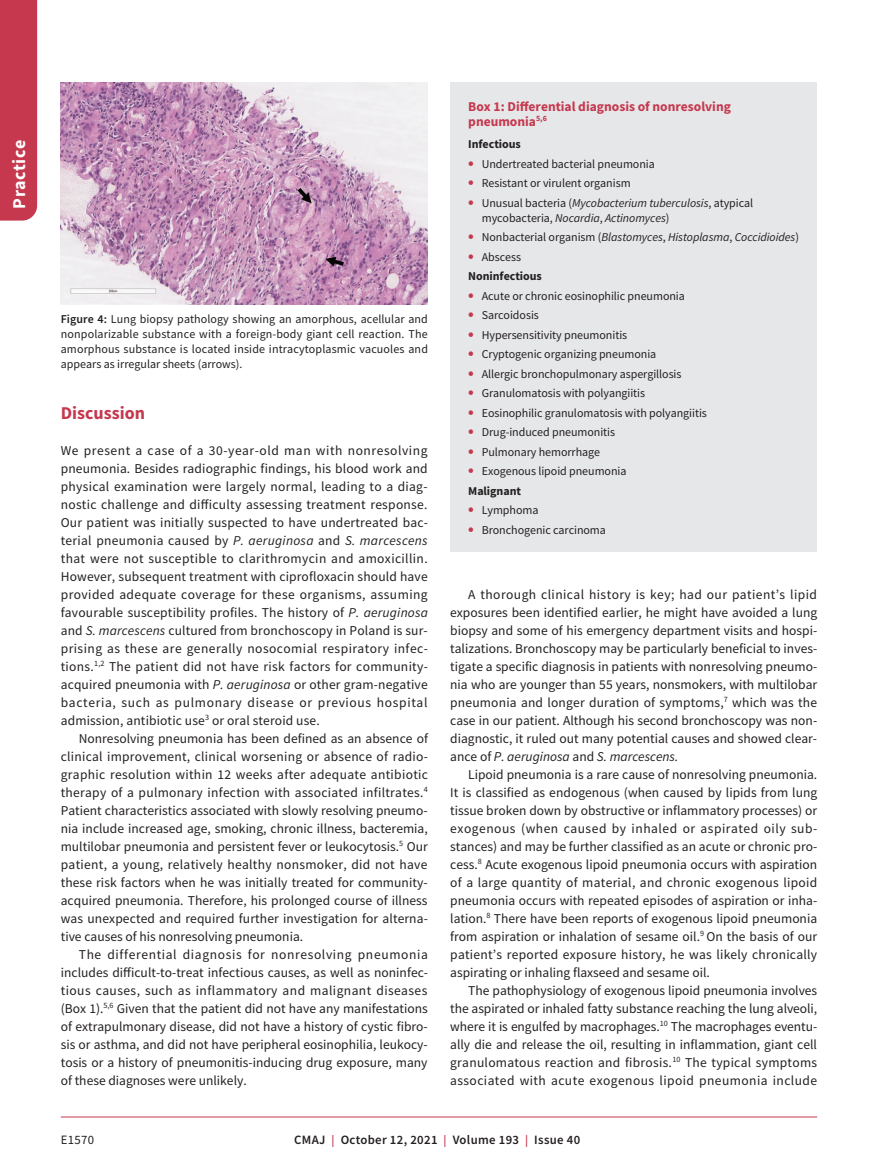
<style>
.page{position:relative;width:878px;height:1175px;background:#fff}
.page>*{position:absolute;margin:0;border:0;box-sizing:border-box;transform-origin:0 0}
.t1{font:700 18px "Source Sans Pro";color:#c5384e}
.t2{font:700 18px "Source Sans Pro";letter-spacing:.025em;color:#fff}
.t3{font:13.5px/18px "Source Sans Pro";color:#231f20;text-align:justify}
.t4{font:700 13.5px/15px "Source Sans Pro";color:#c5384e}
.t5{font:600 12.75px "Source Sans Pro";letter-spacing:.025em;color:#231f20}
.t6{font:12.75px "Source Sans Pro";letter-spacing:.025em;color:#231f20}
.t7{font:12px/15px "Source Sans Pro";letter-spacing:-.005em;color:#231f20;text-align:justify}
.t8{font:italic 12px/15px "Source Sans Pro";letter-spacing:-.005em;color:#231f20}
.t9{font:700 12px/19.5px "Source Sans Pro";letter-spacing:-.005em;color:#231f20}
.s1{font-weight:600}
.s2{font-style:italic}
.s3{font-weight:700;font-size:16.5px;color:#c5384e}
.s4{font-weight:700;font-style:normal;font-size:16.5px;color:#c5384e}
.s5{font-style:normal}
.s6{font-size:16.5px;color:#c5384e}
.s7{font-weight:400}
.s8{font-weight:700}
.s9{font-size:12px;color:#c5384e}
</style>
<div class="page">
<div style="left:0;top:0;width:37px;height:220px;background:#c5384e"></div>
<hr style="left:61px;top:1116px;width:756px;height:1px;background:#c5384e">
<img style="left:61px;top:82px;width:367px;height:222px">
<div style="left:450px;top:82px;width:367px;height:470px;background:#e6e7e9"></div>
<h1 class="t2" style="left:7px;top:208px;width:70px;rotate:-90deg">Practice</h1>
<p class="t7" style="left:61px;top:311px;width:369px"><span class="s1">Figure 4:</span> Lung biopsy pathology showing an amorphous, acellular and nonpolarizable substance with a foreign-body giant cell reaction. The amorphous substance is located inside intracytoplasmic vacuoles and appears as irregular sheets (arrows).</p>
<h1 class="t1" style="left:61px;top:400px;width:86px">Discussion</h1>
<p class="t3" style="left:61px;top:441px;width:368px">We present a case of a 30-year-old man with nonresolving pneumonia. Besides radiographic findings, his blood work and physical examination were largely normal, leading to a diag&shy;nostic challenge and difficulty assessing treatment response.<br>Our patient was initially suspected to have undertreated bac&shy;terial pneumonia caused by <span class="s2">P. aeruginosa</span> and <span class="s2">S. marcescens </span>that were not susceptible to clarithromycin and amoxicillin.<br>However, subsequent treatment with ciprofloxacin should have provided adequate coverage for these organisms, assuming favourable susceptibility profiles. The history of <span class="s2">P. aeruginosa </span>and <span class="s2">S. marcescens</span> cultured from bronchoscopy in Poland is sur&shy;prising as these are generally nosocomial respiratory infec&shy;tions.<sup>1,2</sup> The patient did not have risk factors for community&shy;acquired pneumonia with <span class="s2">P. aeruginosa</span> or other gram-negative bacteria, such as pulmonary disease or previous hospital admission, antibiotic use<sup>3</sup> or oral steroid use.</p>
<p class="t3" style="left:61px;top:729px;width:369px;text-indent:18px">Nonresolving pneumonia has been defined as an absence of clinical improvement, clinical worsening or absence of radio&shy;graphic resolution within 12 weeks after adequate antibiotic therapy of a pulmonary infection with associated infiltrates.<sup>4<br></sup>Patient characteristics associated with slowly resolving pneumo&shy;nia include increased age, smoking, chronic illness, bacteremia, multilobar pneumonia and persistent fever or leukocytosis.<sup>5</sup> Our patient, a young, relatively healthy nonsmoker, did not have these risk factors when he was initially treated for community&shy;acquired pneumonia. Therefore, his prolonged course of illness was unexpected and required further investigation for alterna&shy;tive causes of his nonresolving pneumonia.</p>
<p class="t3" style="left:61px;top:945px;width:369px;text-indent:18px">The differential diagnosis for nonresolving pneumonia includes difficult-to-treat infectious causes, as well as noninfec&shy;tious causes, such as inflammatory and malignant diseases (Box 1).<sup>5,6</sup> Given that the patient did not have any manifestations of extrapulmonary disease, did not have a history of cystic fibro&shy;sis or asthma, and did not have peripheral eosinophilia, leukocy&shy;tosis or a history of pneumonitis-inducing drug exposure, many of these diagnoses were unlikely.</p>
<p class="t4" style="left:468px;top:98px;width:264px">Box 1: Differential diagnosis of nonresolving pneumonia<sup>5,6</sup></p>
<p class="t9" style="left:468px;top:134px;width:54px">Infectious</p>
<p class="t7" style="left:468px;top:156px;width:188px"><span class="s3">•</span> Undertreated bacterial pneumonia</p>
<p class="t7" style="left:468px;top:176px;width:164px"><span class="s3">•</span> Resistant or virulent organism</p>
<p class="t8" style="left:482px;top:195px;width:273px;text-indent:-14px"><span class="s4">•</span> <span class="s5">Unusual bacteria (</span>Mycobacterium tuberculosis<span class="s5">, atypical mycobacteria,</span> Nocardia<span class="s5">,</span> Actinomyces<span class="s5">)</span></p>
<p class="t8" style="left:468px;top:230px;width:332px"><span class="s4">•</span> <span class="s5">Nonbacterial organism (</span>Blastomyces<span class="s5">,</span> Histoplasma<span class="s5">,</span> Coccidioides<span class="s5">)</span></p>
<p class="t9" style="left:468px;top:247px;width:75px"><span class="s6">•</span> <span class="s7">Abscess<br></span>Noninfectious</p>
<p class="t7" style="left:468px;top:288px;width:218px"><span class="s3">•</span> Acute or chronic eosinophilic pneumonia</p>
<p class="t7" style="left:468px;top:308px;width:72px"><span class="s3">•</span> Sarcoidosis</p>
<p class="t7" style="left:468px;top:327px;width:160px"><span class="s3">•</span> Hypersensitivity pneumonitis</p>
<p class="t7" style="left:468px;top:347px;width:189px"><span class="s3">•</span> Cryptogenic organizing pneumonia</p>
<p class="t7" style="left:468px;top:366px;width:215px"><span class="s3">•</span> Allergic bronchopulmonary aspergillosis</p>
<p class="t7" style="left:468px;top:386px;width:178px"><span class="s3">•</span> Granulomatosis with polyangiitis</p>
<p class="t7" style="left:468px;top:405px;width:240px"><span class="s3">•</span> Eosinophilic granulomatosis with polyangiitis</p>
<p class="t7" style="left:468px;top:425px;width:148px"><span class="s3">•</span> Drug-induced pneumonitis</p>
<p class="t7" style="left:468px;top:444px;width:133px"><span class="s3">•</span> Pulmonary hemorrhage</p>
<p class="t7" style="left:468px;top:461px;width:160px;line-height:19.5px"><span class="s3">•</span> Exogenous lipoid pneumonia<br><span class="s8">Malignant</span></p>
<p class="t7" style="left:468px;top:503px;width:72px"><span class="s3">•</span> Lymphoma</p>
<p class="t7" style="left:468px;top:522px;width:139px"><span class="s3">•</span> Bronchogenic carcinoma</p>
<p class="t3" style="left:450px;top:585px;width:368px;text-indent:18px">A thorough clinical history is key; had our patient’s lipid exposures been identified earlier, he might have avoided a lung biopsy and some of his emergency department visits and hospi&shy;talizations. Bronchoscopy may be particularly beneficial to inves&shy;tigate a specific diagnosis in patients with nonresolving pneumo&shy;nia who are younger than 55 years, nonsmokers, with multilobar pneumonia and longer duration of symptoms,<sup>7</sup> which was the case in our patient. Although his second bronchoscopy was non&shy;diagnostic, it ruled out many potential causes and showed clear&shy;ance of <span class="s2">P. aeruginosa</span> and <span class="s2">S. marcescens.</span></p>
<p class="t3" style="left:450px;top:765px;width:368px;text-indent:18px">Lipoid pneumonia is a rare cause of nonresolving pneumonia.<br>It is classified as endogenous (when caused by lipids from lung tissue broken down by obstructive or inflammatory processes) or exogenous (when caused by inhaled or aspirated oily sub&shy;stances) and may be further classified as an acute or chronic pro&shy;cess.<sup>8</sup> Acute exogenous lipoid pneumonia occurs with aspiration of a large quantity of material, and chronic exogenous lipoid pneumonia occurs with repeated episodes of aspiration or inha&shy;lation.<sup>8</sup> There have been reports of exogenous lipoid pneumonia from aspiration or inhalation of sesame oil.<sup>9</sup> On the basis of our patient’s reported exposure history, he was likely chronically aspirating or inhaling flaxseed and sesame oil.</p>
<p class="t3" style="left:450px;top:981px;width:368px;text-indent:18px">The pathophysiology of exogenous lipoid pneumonia involves the aspirated or inhaled fatty substance reaching the lung alveoli, where it is engulfed by macrophages.<sup>10</sup> The macrophages eventu&shy;ally die and release the oil, resulting in inflammation, giant cell granulomatous reaction and fibrosis.<sup>10</sup> The typical symptoms associated with acute exogenous lipoid pneumonia include</p>
<p class="t6" style="left:61px;top:1132px;width:35px">E1570</p>
<p class="t5" style="left:294px;top:1131px;width:287px">CMAJ <span class="s9">|</span> October 12, 2021 <span class="s9">|</span> Volume 193 <span class="s9">|</span> Issue 40</p>
</div>
